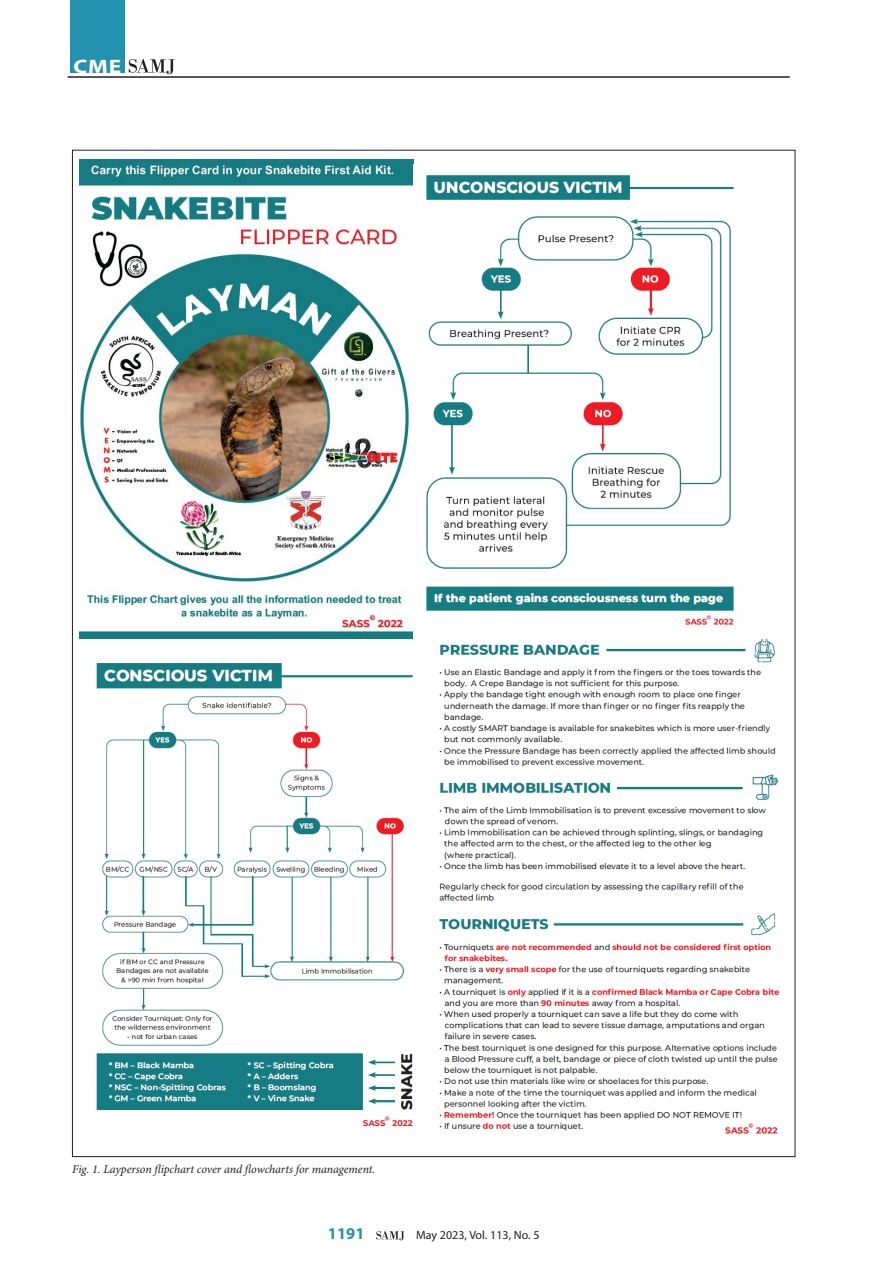
<style>
.page{position:relative;width:893px;height:1263px;background:#fff}
.page>*{position:absolute;margin:0;border:0;box-sizing:border-box;transform-origin:0 0}
.t1{font:700 19.5px "Myriad Pro";color:#fff;scale:1.2 1}
.t2{font:700 16.5px "Myriad Pro";color:#2392ae}
.CAPTIONS{font:italic 12px "Minion Pro";letter-spacing:-.005em;color:#231f20}
.t3{font:12px "Myriad Pro";color:#231f20}
</style>
<div class="page">
<svg style="left:376px;top:1231px;width:29px;height:9px"></svg>
<hr style="left:68px;top:76px;width:722px;height:2px;background:#231f20">
<svg style="left:129px;top:59px;width:46px;height:15px"></svg>
<div style="left:70px;top:0;width:54px;height:73px;background:#2392ae"></div>
<img style="left:79px;top:159px;width:335px;height:480px">
<img style="left:426px;top:175px;width:308px;height:450px">
<img style="left:96px;top:663px;width:317px;height:464px">
<img style="left:439px;top:639px;width:341px;height:495px">
<h1 class="t1" style="left:74px;top:54px;width:41px">CME</h1>
<p class="CAPTIONS" style="left:72px;top:1161px;width:305px">Fig. 1. Layperson flipchart cover and flowcharts for management.</p>
<h2 class="t2" style="left:328px;top:1223px;width:38px">1191</h2>
<p class="t3" style="left:416px;top:1228px;width:125px">May 2023, Vol. 113, No. 5</p>
</div>
